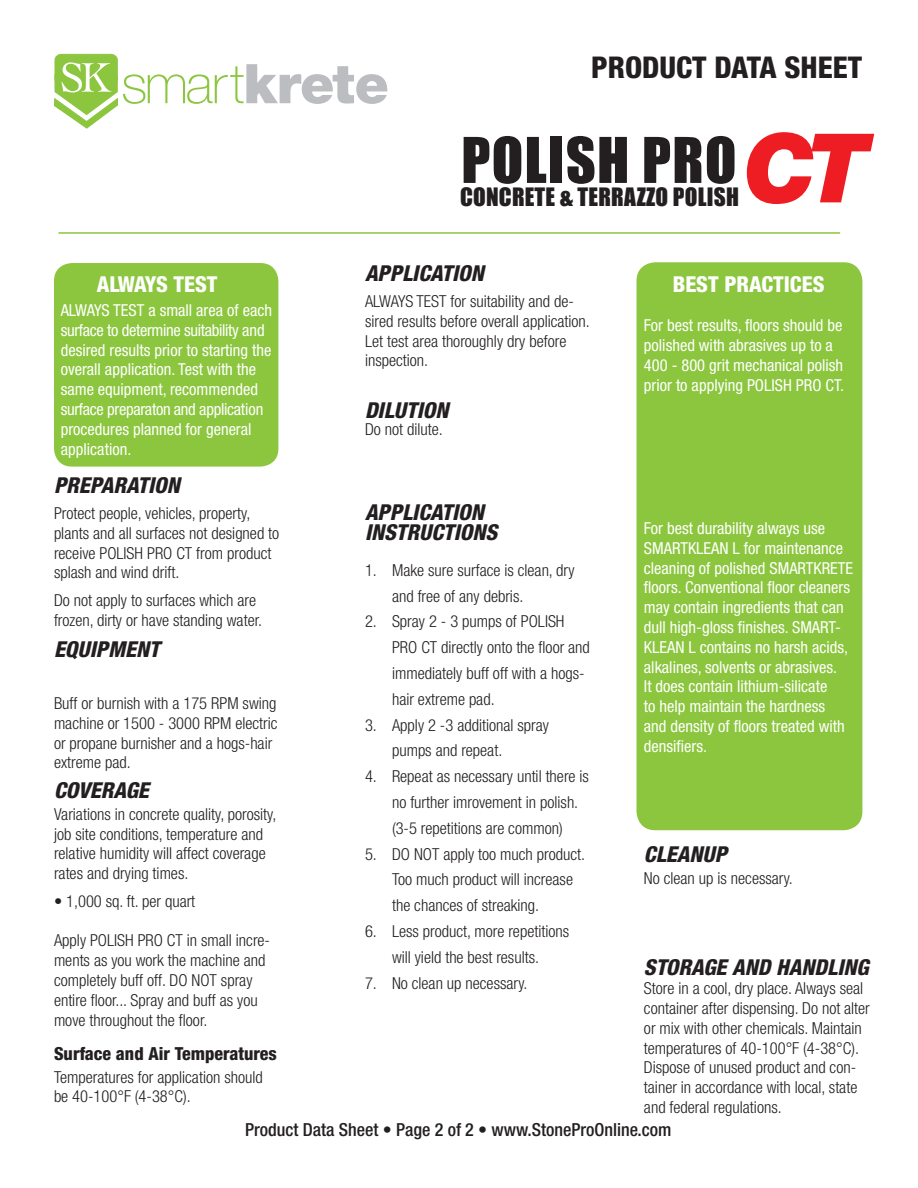
<style>
.page{position:relative;width:918px;height:1188px;background:#fff}
.page>*{position:absolute;margin:0;border:0;box-sizing:border-box;transform-origin:0 0}
.t1{font:italic 900 96px "Helvetica Neue";color:#ee1d23}
.t2{font:58.2px "Impact";letter-spacing:.02em;color:#231f20}
.t3{font:800 condensed 30px "Helvetica Neue";color:#231f20}
.t4{font:23.25px "Impact";letter-spacing:.01em;color:#231f20}
.t5{font:italic 800 condensed 22.05px/20.4px "Helvetica Neue";color:#231f20}
.t6{font:800 condensed 22.05px "Helvetica Neue";color:#fff}
.t7{font:500 condensed 18px "Helvetica Neue";color:#231f20}
.t8{font:800 condensed 18px "Helvetica Neue";color:#231f20}
.t9{font:300 condensed 16.5px/19.8px "Helvetica Neue";color:#231f20}
.t10{font:condensed 16.5px/19.8px "Helvetica Neue";color:#fff}
</style>
<div class="page">
<hr style="left:58px;top:232px;width:782px;height:2px;background:#8bc63e">
<svg style="left:54px;top:54px;width:333px;height:75px"></svg>
<div style="left:54px;top:263px;width:224px;height:204px;background:#8bc63e;border-radius:18px"></div>
<div style="left:637px;top:263px;width:225px;height:566px;background:#8bc63e;border-radius:18px"></div>
<div style="left:637px;top:262px;width:225px;height:568px;border:2px solid #8bc63e;border-radius:18px"></div>
<h3 class="t3" style="left:591px;top:49px;width:273px">PRODUCT DATA SHEET</h3>
<h3 class="t6" style="left:97px;top:271px;width:122px">ALWAYS TEST</h3>
<p class="t10" style="left:61px;top:300px;width:213px">ALWAYS TEST a small area of each surface to determine suitability and desired results prior to starting the overall application. Test with the same equipment, recommended surface preparaton and application procedures planned for general application.</p>
<h3 class="t5" style="left:54px;top:475px;width:127px">PREPARATION</h3>
<p class="t9" style="left:54px;top:503px;width:227px">Protect people, vehicles, property, plants and all surfaces not designed to receive POLISH PRO CT from product splash and wind drift.</p>
<p class="t9" style="left:54px;top:590px;width:210px">Do not apply to surfaces which are frozen, dirty or have standing water.</p>
<h3 class="t5" style="left:54px;top:638px;width:107px">EQUIPMENT</h3>
<p class="t9" style="left:54px;top:693px;width:225px">Buff or burnish with a 175 RPM swing machine or 1500 - 3000 RPM electric or propane burnisher and a hogs-hair extreme pad.</p>
<h3 class="t5" style="left:54px;top:780px;width:96px">COVERAGE</h3>
<p class="t9" style="left:54px;top:804px;width:224px">Variations in concrete quality, porosity, job site conditions, temperature and relative humidity will affect coverage rates and drying times.</p>
<p class="t9" style="left:54px;top:891px;width:143px">• 1,000 sq. ft. per quart</p>
<p class="t9" style="left:54px;top:931px;width:218px">Apply POLISH PRO CT in small incre&shy;ments as you work the machine and completely buff off. DO NOT spray entire floor... Spray and buff as you move throughout the floor.</p>
<p class="t8" style="left:54px;top:1043px;width:224px">Surface and Air Temperatures</p>
<p class="t9" style="left:54px;top:1067px;width:210px">Temperatures for application should be 40-100°F (4-38°C).</p>
<h2 class="t2" style="left:461px;top:115px;width:277px">POLISH PRO</h2>
<h3 class="t4" style="left:460px;top:179px;width:280px">CONCRETE &amp; TERRAZZO POLISH</h3>
<h1 class="t1" style="left:743px;top:109px;width:127px">CT</h1>
<h3 class="t5" style="left:365px;top:262px;width:120px">APPLICATION</h3>
<p class="t9" style="left:365px;top:291px;width:226px">ALWAYS TEST for suitability and de&shy;sired results before overall application.<br>Let test area thoroughly dry before inspection.</p>
<h3 class="t5" style="left:365px;top:399px;width:85px">DILUTION</h3>
<p class="t9" style="left:365px;top:419px;width:79px">Do not dilute.</p>
<h3 class="t5" style="left:365px;top:501px;width:134px">APPLICATION<br>INSTRUCTIONS</h3>
<p class="t9" style="left:392px;top:557px;width:184px;line-height:25.8px;text-indent:-27px">1. Make sure surface is clean, dry and free of any debris.</p>
<p class="t9" style="left:392px;top:608px;width:199px;line-height:25.8px;text-indent:-27px">2. Spray 2 - 3 pumps of POLISH<br>PRO CT directly onto the floor and immediately buff off with a hogs&shy;hair extreme pad.</p>
<p class="t9" style="left:392px;top:712px;width:158px;line-height:25.8px;text-indent:-27px">3. Apply 2 -3 additional spray pumps and repeat.</p>
<p class="t9" style="left:392px;top:763px;width:199px;line-height:25.8px;text-indent:-27px">4. Repeat as necessary until there is no further imrovement in polish. (3-5 repetitions are common)</p>
<p class="t9" style="left:392px;top:841px;width:195px;line-height:25.8px;text-indent:-27px">5. DO NOT apply too much product.<br>Too much product will increase the chances of streaking.</p>
<p class="t9" style="left:365px;top:918px;width:206px;line-height:25.8px;text-align:center">6. Less product, more repetitions will yield the best results.</p>
<p class="t9" style="left:365px;top:973px;width:164px">7. No clean up necessary.</p>
<h3 class="t6" style="left:673px;top:271px;width:153px">BEST PRACTICES</h3>
<p class="t10" style="left:644px;top:315px;width:202px">For best results, floors should be polished with abrasives up to a<br>400 - 800 grit mechanical polish prior to applying POLISH PRO CT.</p>
<p class="t10" style="left:644px;top:518px;width:211px">For best durability always use<br>SMARTKLEAN L for maintenance cleaning of polished SMARTKRETE floors. Conventional floor cleaners may contain ingredients that can dull high-gloss finishes. SMART-<br>KLEAN L contains no harsh acids, alkalines, solvents or abrasives.<br>It does contain lithium-silicate<br>to help maintain the hardness<br>and density of floors treated with densifiers.</p>
<h3 class="t5" style="left:644px;top:844px;width:85px">CLEANUP</h3>
<p class="t9" style="left:644px;top:868px;width:150px">No clean up is necessary.</p>
<h3 class="t5" style="left:644px;top:957px;width:226px">STORAGE AND HANDLING</h3>
<p class="t9" style="left:644px;top:978px;width:227px">Store in a cool, dry place. Always seal container after dispensing. Do not alter or mix with other chemicals. Maintain temperatures of 40-100°F (4-38°C).<br>Dispose of unused product and con&shy;tainer in accordance with local, state and federal regulations.</p>
<p class="t7" style="left:245px;top:1119px;width:428px">Product Data Sheet • Page 2 of 2 • www.StoneProOnline.com</p>
</div>
